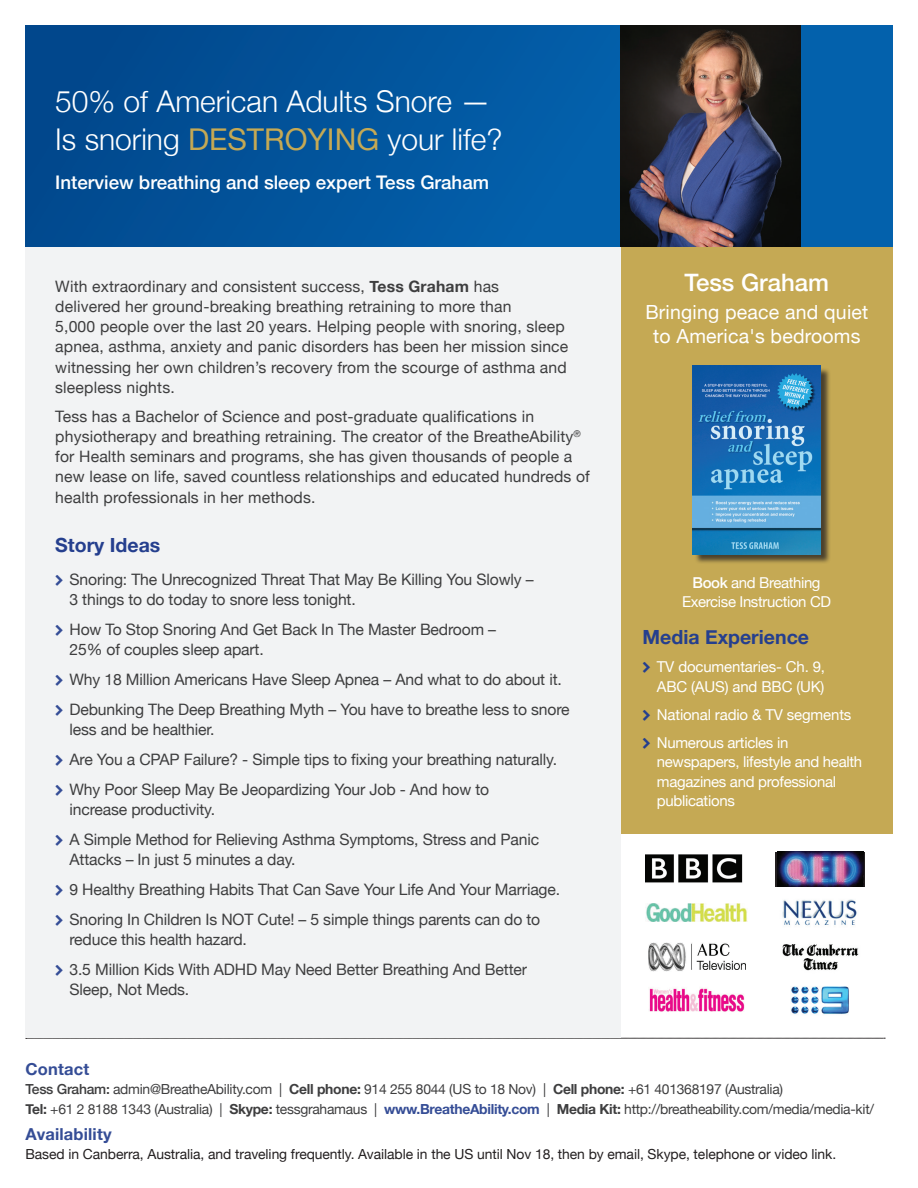
<style>
.page{position:relative;width:918px;height:1188px;background:#fff}
.page>*{position:absolute;margin:0;border:0;box-sizing:border-box;transform-origin:0 0}
.t1{font:300 30px "Helvetica Neue";color:#fff}
.t2{font:500 24px "Helvetica Neue";color:#fff}
.t3{font:19.5px/24px "Helvetica Neue";letter-spacing:.01em;color:#fff;text-align:center}
.t4{font:700 19.5px "Helvetica Neue";color:#253f8e}
.t5{font:500 18.75px "Helvetica Neue";color:#fff}
.t6{font:700 16.5px "Helvetica Neue";letter-spacing:.01em;color:#354d96}
.t7{font:15.75px/20.2px "Helvetica Neue";letter-spacing:-.01em;color:#3e3e3f}
.t8{font:15.75px/20.2px "Helvetica Neue";letter-spacing:.01em;color:#3e3e3f}
.t9{font:15px/19.5px "Helvetica Neue";letter-spacing:-.02em;color:#fff}
.t10{font:13.8px "Helvetica Neue";letter-spacing:-.02em;color:#3e3e3f}
.t11{font:13.8px "Helvetica Neue";letter-spacing:-.005em;color:#231f20}
.s1{font-weight:400;color:#c5a954}
.s2{font-weight:700}
.s3{font-weight:500}
.s4{font-weight:700;color:#354d96}
</style>
<div class="page">
<svg style="left:26px;top:26px;width:866px;height:221px;background:#02559d"></svg>
<svg style="left:26px;top:1038px;width:859px;height:1px"></svg>
<div style="left:621px;top:247px;width:272px;height:586px;background:#c5a954"></div>
<img style="left:646px;top:854px;width:97px;height:29px">
<img style="left:646px;top:904px;width:102px;height:18px">
<img style="left:648px;top:942px;width:97px;height:29px">
<img style="left:649px;top:988px;width:96px;height:24px">
<svg style="left:775px;top:852px;width:90px;height:34px"></svg>
<img style="left:778px;top:852px;width:85px;height:34px">
<img style="left:782px;top:899px;width:75px;height:27px">
<img style="left:782px;top:944px;width:77px;height:27px">
<img style="left:791px;top:986px;width:58px;height:28px">
<div style="left:26px;top:247px;width:595px;height:790px;background:#f2f3f4"></div>
<div style="left:694px;top:367px;width:137px;height:198px;background:#231f20;opacity:.75"></div>
<img style="left:692px;top:366px;width:129px;height:188px">
<img style="left:621px;top:26px;width:179px;height:221px">
<p class="t1" style="left:55px;top:77px;width:437px">50% of American Adults Snore —</p>
<p class="t1" style="left:55px;top:115px;width:449px">Is snoring <span class="s1">DESTROYING</span> your life?</p>
<p class="t5" style="left:55px;top:167px;width:435px">Interview breathing and sleep expert Tess Graham</p>
<p class="t8" style="left:55px;top:277px;width:515px">With extraordinary and consistent success, <span class="s2">Tess Graham</span> has<br>delivered her ground-breaking breathing retraining to more than<br>5,000 people over the last 20 years. Helping people with snoring, sleep apnea, asthma, anxiety and panic disorders has been her mission since witnessing her own children’s recovery from the scourge of asthma and sleepless nights.</p>
<p class="t8" style="left:55px;top:407px;width:536px">Tess has a Bachelor of Science and post-graduate qualifications in physiotherapy and breathing retraining. The creator of the BreatheAbility<sup>® </sup>for Health seminars and programs, she has given thousands of people a new lease on life, saved countless relationships and educated hundreds of health professionals in her methods.</p>
<p class="t4" style="left:55px;top:530px;width:107px">Story Ideas</p>
<p class="t7" style="left:69px;top:570px;width:466px">Snoring: The Unrecognized Threat That May Be Killing You Slowly –<br>3 things to do today to snore less tonight.</p>
<p class="t7" style="left:69px;top:620px;width:428px">How To Stop Snoring And Get Back In The Master Bedroom –<br>25% of couples sleep apart.</p>
<p class="t7" style="left:69px;top:670px;width:494px">Why 18 Million Americans Have Sleep Apnea – And what to do about it.</p>
<p class="t7" style="left:69px;top:700px;width:502px">Debunking The Deep Breathing Myth – You have to breathe less to snore less and be healthier.</p>
<p class="t7" style="left:69px;top:750px;width:489px">Are You a CPAP Failure? - Simple tips to fixing your breathing naturally.</p>
<p class="t7" style="left:69px;top:780px;width:421px">Why Poor Sleep May Be Jeopardizing Your Job - And how to increase productivity.</p>
<p class="t7" style="left:69px;top:830px;width:471px">A Simple Method for Relieving Asthma Symptoms, Stress and Panic<br>Attacks – In just 5 minutes a day.</p>
<p class="t7" style="left:69px;top:880px;width:492px">9 Healthy Breathing Habits That Can Save Your Life And Your Marriage.</p>
<p class="t7" style="left:69px;top:910px;width:472px">Snoring In Children Is NOT Cute! – 5 simple things parents can do to reduce this health hazard.</p>
<p class="t7" style="left:69px;top:960px;width:459px">3.5 Million Kids With ADHD May Need Better Breathing And Better<br>Sleep, Not Meds.</p>
<p class="t2" style="left:685px;top:263px;width:146px">Tess Graham</p>
<p class="t3" style="left:645px;top:301px;width:225px">Bringing peace and quiet to America's bedrooms</p>
<p class="t9" style="left:682px;top:574px;width:150px;text-align:center"><span class="s3">Book</span> and Breathing<br>Exercise Instruction CD</p>
<p class="t4" style="left:643px;top:622px;width:168px">Media Experience</p>
<p class="t9" style="left:657px;top:658px;width:170px">TV documentaries- Ch. 9,<br>ABC (AUS) and BBC (UK)</p>
<p class="t9" style="left:657px;top:705px;width:196px">National radio &amp; TV segments</p>
<p class="t9" style="left:657px;top:733px;width:207px">Numerous articles in newspapers, lifestyle and health magazines and professional publications</p>
<p class="t6" style="left:26px;top:1056px;width:65px">Contact</p>
<p class="t10" style="left:26px;top:1080px;width:759px"><span class="s3">Tess Graham:</span> admin@BreatheAbility.com | <span class="s2">Cell phone:</span> 914 255 8044 (US to 18 Nov) | <span class="s2">Cell phone:</span> +61 401368197 (Australia)</p>
<p class="t10" style="left:26px;top:1099px;width:850px"><span class="s2">Tel:</span> +61 2 8188 1343 (Australia) | <span class="s2">Skype:</span> tessgrahamaus | <span class="s4">www.BreatheAbility.com</span> | <span class="s2">Media Kit:</span> http://breatheability.com/media/media-kit/</p>
<p class="t6" style="left:26px;top:1121px;width:88px">Availability</p>
<p class="t11" style="left:26px;top:1144px;width:812px">Based in Canberra, Australia, and traveling frequently. Available in the US until Nov 18, then by email, Skype, telephone or video link.</p>
</div>
